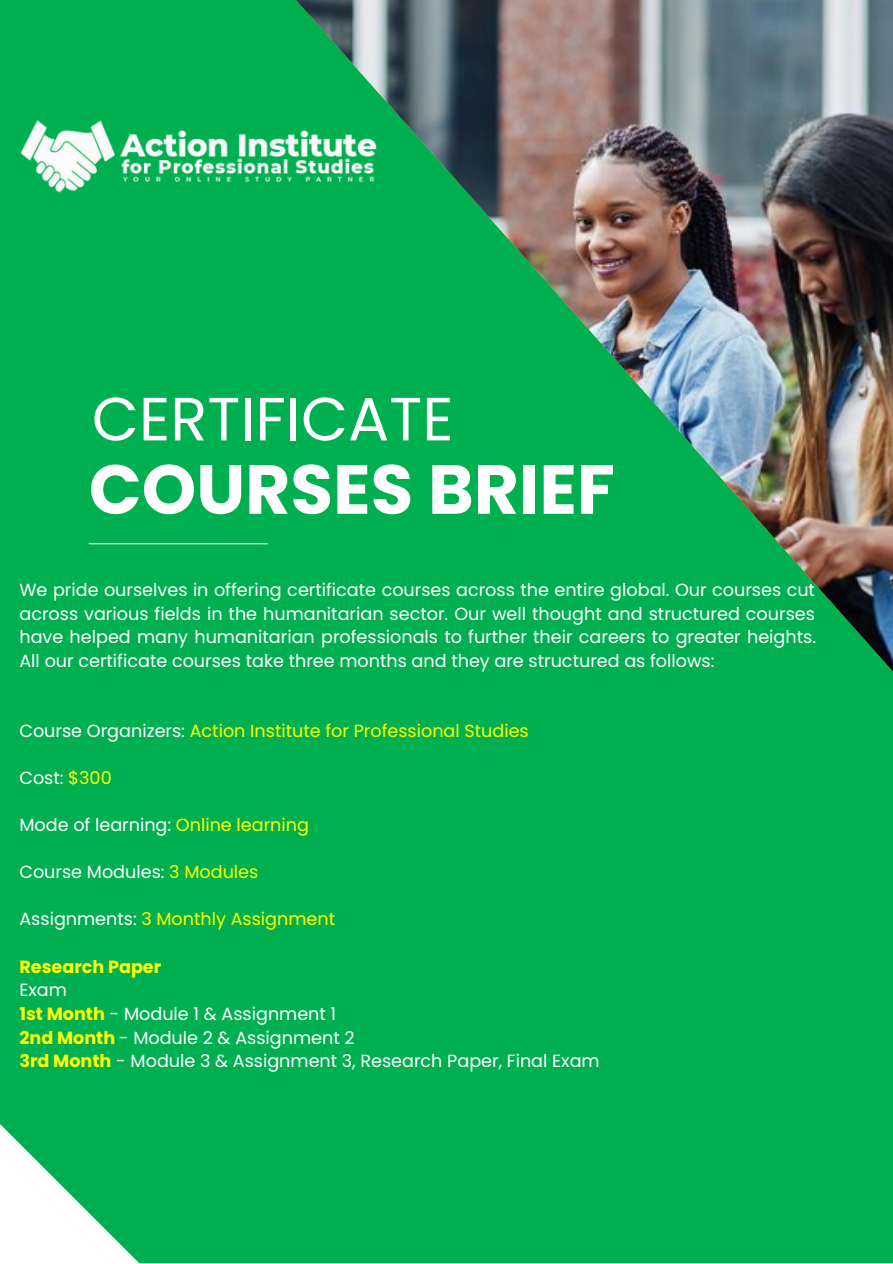
<style>
.page{position:relative;width:893px;height:1264px;background:#fff}
.page>*{position:absolute;margin:0;border:0;box-sizing:border-box;transform-origin:0 0}
.t1{font:700 69.3px "Poppins";color:#fff}
.t2{font:60.9px "Poppins";color:#fff}
.t3{font:17.55px/23.5px "Poppins";color:#fff;text-align:justify}
.t4{font:17.55px "Poppins";color:#ff0}
.t5{font:700 17.55px "Poppins";color:#ff0}
.s1{color:#fff}
.s2{color:#ff0}
.s3{font-weight:700;color:#ff0}
</style>
<div class="page">
<div style="left:0;top:0;width:892px;height:1262px;background:#00b050"></div>
<img style="left:215px;top:0;width:677px;height:671px">
<hr style="left:89px;top:543px;width:179px;height:1px;background:#fff">
<svg style="left:0;top:1124px;width:138px;height:138px"></svg>
<img style="left:20px;top:117px;width:357px;height:80px">
<p class="t2" style="left:92px;top:376px;width:363px">CERTIFICATE</p>
<p class="t1" style="left:89px;top:441px;width:527px">COURSES BRIEF</p>
<p class="t3" style="left:19px;top:578px;width:798px">We pride ourselves in offering certificate courses across the entire global. Our courses cut across various fields in the humanitarian sector. Our well thought and structured courses have helped many humanitarian professionals to further their careers to greater heights.<br>All our certificate courses take three months and they are structured as follows:</p>
<p class="t4" style="left:19px;top:718px;width:511px"><span class="s1">Course Organizers:</span> Action Institute for Professional Studies</p>
<p class="t3" style="left:19px;top:765px;width:94px">Cost: <span class="s2">$300</span></p>
<p class="t3" style="left:19px;top:813px;width:291px">Mode of learning: <span class="s2">Online learning</span></p>
<p class="t3" style="left:19px;top:860px;width:240px">Course Modules: <span class="s2">3 Modules</span></p>
<p class="t4" style="left:19px;top:907px;width:317px"><span class="s1">Assignments:</span> 3 Monthly Assignment</p>
<p class="t5" style="left:19px;top:954px;width:143px">Research Paper</p>
<p class="t3" style="left:19px;top:978px;width:49px">Exam</p>
<p class="t3" style="left:19px;top:1002px;width:318px"><span class="s3">1st Month</span> - Module 1 &amp; Assignment 1</p>
<p class="t3" style="left:19px;top:1025px;width:336px"><span class="s3">2nd Month</span> - Module 2 &amp; Assignment 2</p>
<p class="t3" style="left:19px;top:1049px;width:581px"><span class="s3">3rd Month</span> - Module 3 &amp; Assignment 3, Research Paper, Final Exam</p>
</div>
